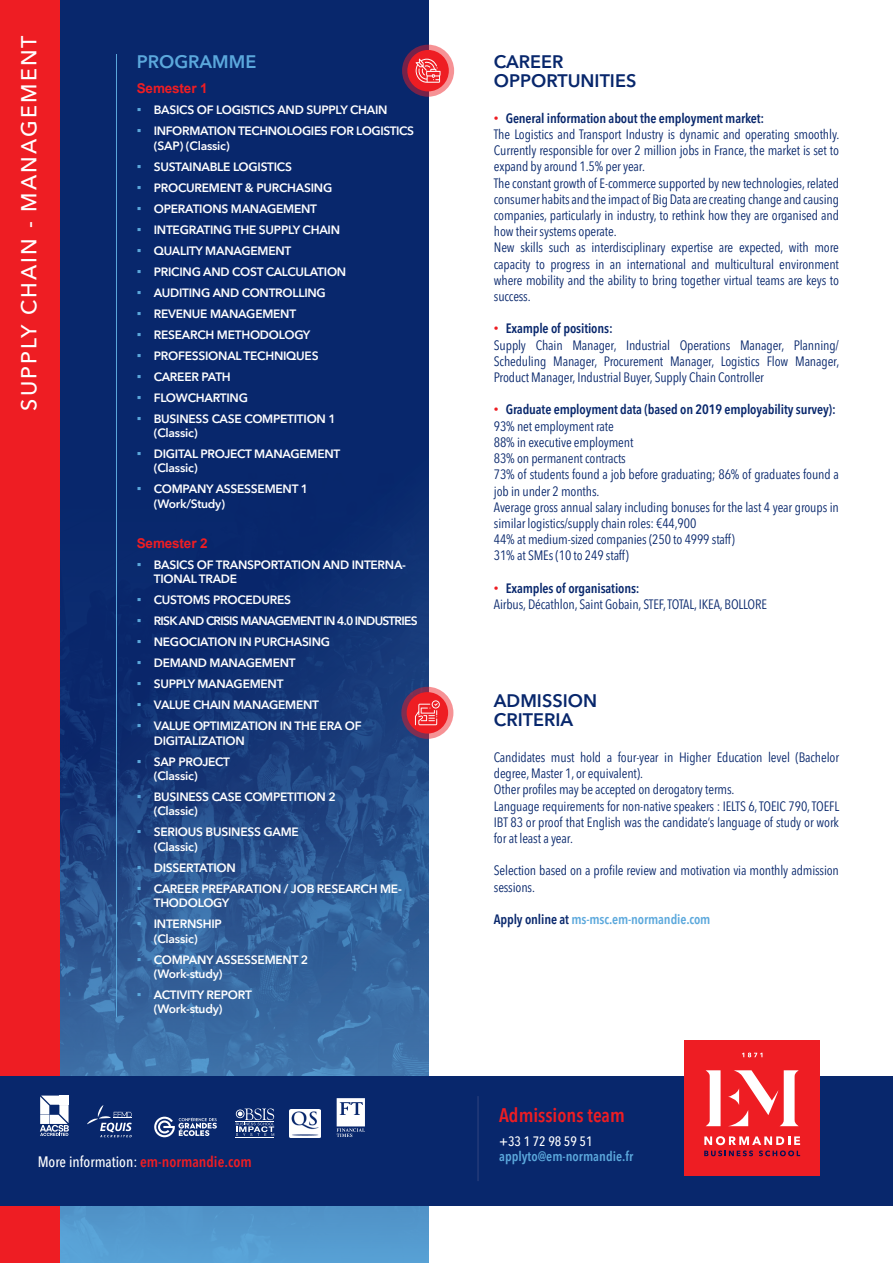
<style>
.page{position:relative;width:893px;height:1263px;background:#fff}
.page>*{position:absolute;margin:0;border:0;box-sizing:border-box;transform-origin:0 0}
.t1{font:500 21.45px "Avenir Next LT Pro";letter-spacing:.1em;color:#fff}
.t2{font:600 condensed 19.5px "Avenir Next LT Pro";color:#ee1d23}
.t3{font:600 18px "Avenir Next LT Pro";color:#08276c}
.t4{font:600 18px "Avenir Next LT Pro";color:#5ba8dc}
.t5{font:500 condensed 15px "Avenir Next LT Pro";color:#fff}
.t6{font:condensed 13.5px/16.2px "Avenir Next LT Pro";letter-spacing:-.01em;color:#08276c;text-align:justify}
.t7{font:600 condensed 13.5px "Avenir Next LT Pro";letter-spacing:-.01em;color:#08276c}
.t8{font:600 condensed 13.5px "Avenir Next LT Pro";letter-spacing:-.01em;color:#5ba8dc}
.t9{font:700 13.5px "Arial";letter-spacing:-.01em;color:#ee1d23}
.t10{font:500 condensed 13.5px "Avenir Next LT Pro";color:#fff}
.t11{font:600 12px/14.4px "Avenir Next LT Pro";letter-spacing:-.02em;color:#fff}
.t12{font:600 12px "Avenir Next LT Pro";letter-spacing:-.06em;color:#fff}
.s1{font-family:"Arial";font-weight:400;font-size:13.5px;color:#5ba8dc}
.s2{font-weight:600;color:#ee1d23}
.s3{font-family:"Arial";font-weight:400;font-stretch:normal;color:#ee1d23}
.s4{color:#08276c}
</style>
<div class="page">
<div style="left:0;top:0;width:428px;height:1263px;background:#08276c"></div>
<img style="left:60px;top:542px;width:368px;height:269px">
<svg style="left:60px;top:811px;width:368px;height:452px"></svg>
<div style="left:0;top:0;width:60px;height:1263px;background:#ee1d23"></div>
<div style="left:0;top:1076px;width:893px;height:129px;background:#08276c"></div>
<div style="left:685px;top:1040px;width:135px;height:135px;background:#ee1d23"></div>
<svg style="left:705px;top:1070px;width:16px;height:56px"></svg>
<svg style="left:728px;top:1070px;width:71px;height:56px"></svg>
<svg style="left:704px;top:1136px;width:96px;height:20px"></svg>
<svg style="left:742px;top:1052px;width:20px;height:5px"></svg>
<hr style="left:116px;top:54px;width:1px;height:963px;background:#5ba8dc">
<svg style="left:402px;top:45px;width:52px;height:52px"></svg>
<div style="left:407px;top:50px;width:42px;height:41px;background:#ee1d23;border-radius:50%"></div>
<svg style="left:416px;top:59px;width:24px;height:24px"></svg>
<svg style="left:401px;top:687px;width:52px;height:52px"></svg>
<div style="left:407px;top:692px;width:41px;height:41px;background:#ee1d23;border-radius:50%"></div>
<svg style="left:415px;top:700px;width:25px;height:25px"></svg>
<svg style="left:40px;top:1095px;width:29px;height:41px"></svg>
<svg style="left:87px;top:1105px;width:45px;height:32px"></svg>
<svg style="left:154px;top:1117px;width:63px;height:20px"></svg>
<hr style="left:236px;top:1137px;width:38px;height:1px;background:#fff">
<svg style="left:236px;top:1108px;width:38px;height:28px"></svg>
<svg style="left:337px;top:1098px;width:28px;height:39px"></svg>
<img style="left:290px;top:1109px;width:30px;height:28px">
<hr style="left:478px;top:1096px;width:1px;height:85px;background:#314480">
<p class="t1" style="left:16px;top:411px;width:377px;rotate:-90deg">SUPPLY CHAIN - MANAGEMENT</p>
<p class="t4" style="left:137px;top:50px;width:121px">PROGRAMME</p>
<p class="t9" style="left:137px;top:80px;width:72px">Semester 1</p>
<p class="t11" style="left:137px;top:103px;width:252px"><span class="s1">▪</span> BASICS OF LOGISTICS AND SUPPLY CHAIN</p>
<p class="t11" style="left:154px;top:124px;width:262px;text-indent:-17px"><span class="s1">▪</span> INFORMATION TECHNOLOGIES FOR LOGISTICS (SAP) (Classic)</p>
<p class="t11" style="left:137px;top:159px;width:157px"><span class="s1">▪</span> SUSTAINABLE LOGISTICS</p>
<p class="t11" style="left:137px;top:180px;width:197px"><span class="s1">▪</span> PROCUREMENT &amp; PURCHASING</p>
<p class="t11" style="left:137px;top:201px;width:182px"><span class="s1">▪</span> OPERATIONS MANAGEMENT</p>
<p class="t11" style="left:137px;top:222px;width:205px"><span class="s1">▪</span> INTEGRATING THE SUPPLY CHAIN</p>
<p class="t11" style="left:137px;top:243px;width:156px"><span class="s1">▪</span> QUALITY MANAGEMENT</p>
<p class="t11" style="left:137px;top:264px;width:211px"><span class="s1">▪</span> PRICING AND COST CALCULATION</p>
<p class="t11" style="left:137px;top:285px;width:191px"><span class="s1">▪</span> AUDITING AND CONTROLLING</p>
<p class="t11" style="left:137px;top:306px;width:161px"><span class="s1">▪</span> REVENUE MANAGEMENT</p>
<p class="t11" style="left:137px;top:327px;width:175px"><span class="s1">▪</span> RESEARCH METHODOLOGY</p>
<p class="t11" style="left:137px;top:348px;width:183px"><span class="s1">▪</span> PROFESSIONAL TECHNIQUES</p>
<p class="t11" style="left:137px;top:369px;width:96px"><span class="s1">▪</span> CAREER PATH</p>
<p class="t11" style="left:137px;top:390px;width:113px"><span class="s1">▪</span> FLOWCHARTING</p>
<p class="t11" style="left:137px;top:411px;width:201px"><span class="s1">▪</span> BUSINESS CASE COMPETITION 1</p>
<p class="t11" style="left:154px;top:426px;width:45px">(Classic)</p>
<p class="t11" style="left:137px;top:447px;width:205px"><span class="s1">▪</span> DIGITAL PROJECT MANAGEMENT</p>
<p class="t11" style="left:154px;top:461px;width:45px">(Classic)</p>
<p class="t11" style="left:137px;top:482px;width:173px"><span class="s1">▪</span> COMPANY ASSESSEMENT 1</p>
<p class="t11" style="left:154px;top:496px;width:73px">(Work/Study)</p>
<p class="t9" style="left:137px;top:534px;width:72px">Semester 2</p>
<p class="t11" style="left:154px;top:557px;width:254px;text-indent:-17px"><span class="s1">▪</span> BASICS OF TRANSPORTATION AND INTERNA-<br>TIONAL TRADE</p>
<p class="t11" style="left:137px;top:593px;width:156px"><span class="s1">▪</span> CUSTOMS PROCEDURES</p>
<p class="t12" style="left:137px;top:614px;width:282px"><span class="s1">▪</span> RISK AND CRISIS MANAGEMENT IN 4.0 INDUSTRIES</p>
<p class="t11" style="left:137px;top:635px;width:195px"><span class="s1">▪</span> NEGOCIATION IN PURCHASING</p>
<p class="t11" style="left:137px;top:656px;width:160px"><span class="s1">▪</span> DEMAND MANAGEMENT</p>
<p class="t11" style="left:137px;top:677px;width:148px"><span class="s1">▪</span> SUPPLY MANAGEMENT</p>
<p class="t11" style="left:137px;top:698px;width:184px"><span class="s1">▪</span> VALUE CHAIN MANAGEMENT</p>
<p class="t11" style="left:137px;top:719px;width:226px"><span class="s1">▪</span> VALUE OPTIMIZATION IN THE ERA OF</p>
<p class="t11" style="left:154px;top:733px;width:93px">DIGITALIZATION</p>
<p class="t11" style="left:137px;top:754px;width:95px"><span class="s1">▪</span> SAP PROJECT</p>
<p class="t11" style="left:154px;top:768px;width:45px">(Classic)</p>
<p class="t11" style="left:137px;top:789px;width:201px"><span class="s1">▪</span> BUSINESS CASE COMPETITION 2</p>
<p class="t11" style="left:154px;top:804px;width:45px">(Classic)</p>
<p class="t11" style="left:137px;top:825px;width:164px"><span class="s1">▪</span> SERIOUS BUSINESS GAME</p>
<p class="t11" style="left:154px;top:839px;width:45px">(Classic)</p>
<p class="t11" style="left:137px;top:860px;width:101px"><span class="s1">▪</span> DISSERTATION</p>
<p class="t11" style="left:154px;top:881px;width:250px;text-indent:-17px"><span class="s1">▪</span> CAREER PREPARATION / JOB RESEARCH ME-<br>THODOLOGY</p>
<p class="t11" style="left:137px;top:917px;width:87px"><span class="s1">▪</span> INTERNSHIP</p>
<p class="t11" style="left:154px;top:931px;width:45px">(Classic)</p>
<p class="t11" style="left:137px;top:952px;width:173px"><span class="s1">▪</span> COMPANY ASSESSEMENT 2</p>
<p class="t11" style="left:154px;top:966px;width:70px">(Work-study)</p>
<p class="t11" style="left:137px;top:987px;width:117px"><span class="s1">▪</span> ACTIVITY REPORT</p>
<p class="t11" style="left:154px;top:1002px;width:70px">(Work-study)</p>
<p class="t5" style="left:38px;top:1152px;width:215px">More information: <span class="s2">em-normandie.com</span></p>
<p class="t3" style="left:494px;top:50px;width:71px">CAREER</p>
<p class="t3" style="left:494px;top:70px;width:144px">OPPORTUNITIES</p>
<p class="t7" style="left:494px;top:110px;width:272px"><span class="s3">•</span> General information about the employment market:</p>
<p class="t6" style="left:494px;top:126px;width:347px">The Logistics and Transport Industry is dynamic and operating smoothly.<br>Currently responsible for over 2 million jobs in France, the market is set to expand by around 1.5% per year.</p>
<p class="t6" style="left:494px;top:175px;width:347px">The constant growth of E-commerce supported by new technologies, related consumer habits and the impact of Big Data are creating change and causing companies, particularly in industry, to rethink how they are organised and how their systems operate.</p>
<p class="t6" style="left:494px;top:240px;width:347px">New skills such as interdisciplinary expertise are expected, with more capacity to progress in an international and multicultural environment where mobility and the ability to bring together virtual teams are keys to success.</p>
<p class="t7" style="left:494px;top:320px;width:120px"><span class="s3">•</span> Example of positions:</p>
<p class="t6" style="left:494px;top:337px;width:347px">Supply Chain Manager, Industrial Operations Manager, Planning/ Scheduling Manager, Procurement Manager, Logistics Flow Manager, Product Manager, Industrial Buyer, Supply Chain Controller</p>
<p class="t7" style="left:494px;top:401px;width:343px"><span class="s3">•</span> Graduate employment data (based on 2019 employability survey):</p>
<p class="t6" style="left:494px;top:418px;width:121px">93% net employment rate</p>
<p class="t6" style="left:494px;top:434px;width:141px">88% in executive employment</p>
<p class="t6" style="left:494px;top:450px;width:133px">83% on permanent contracts</p>
<p class="t6" style="left:494px;top:466px;width:347px">73% of students found a job before graduating; 86% of graduates found a job in under 2 months.</p>
<p class="t6" style="left:494px;top:499px;width:347px">Average gross annual salary including bonuses for the last 4 year groups in similar logistics/supply chain roles: €44,900</p>
<p class="t6" style="left:494px;top:531px;width:242px">44% at medium-sized companies (250 to 4999 staff)</p>
<p class="t6" style="left:494px;top:547px;width:137px">31% at SMEs (10 to 249 staff)</p>
<p class="t7" style="left:494px;top:580px;width:147px"><span class="s3">•</span> Examples of organisations:</p>
<p class="t6" style="left:494px;top:596px;width:275px">Airbus, Décathlon, Saint Gobain, STEF, TOTAL, IKEA, BOLLORE</p>
<p class="t3" style="left:494px;top:689px;width:105px">ADMISSION</p>
<p class="t3" style="left:494px;top:709px;width:81px">CRITERIA</p>
<p class="t6" style="left:494px;top:749px;width:347px">Candidates must hold a four-year in Higher Education level (Bachelor degree, Master 1, or equivalent).</p>
<p class="t6" style="left:494px;top:781px;width:242px">Other profiles may be accepted on derogatory terms.</p>
<p class="t6" style="left:494px;top:798px;width:347px">Language requirements for non-native speakers : IELTS 6, TOEIC 790, TOEFL IBT 83 or proof that English was the candidate’s language of study or work for at least a year.</p>
<p class="t6" style="left:494px;top:862px;width:347px">Selection based on a profile review and motivation via monthly admission sessions.</p>
<p class="t8" style="left:494px;top:911px;width:218px"><span class="s4">Apply online at</span> ms-msc.em-normandie.com</p>
<p class="t2" style="left:499px;top:1103px;width:127px">Admissions team</p>
<p class="t10" style="left:499px;top:1133px;width:95px">+33 1 72 98 59 51</p>
<p class="t8" style="left:499px;top:1148px;width:136px">applyto@em-normandie.fr</p>
</div>
